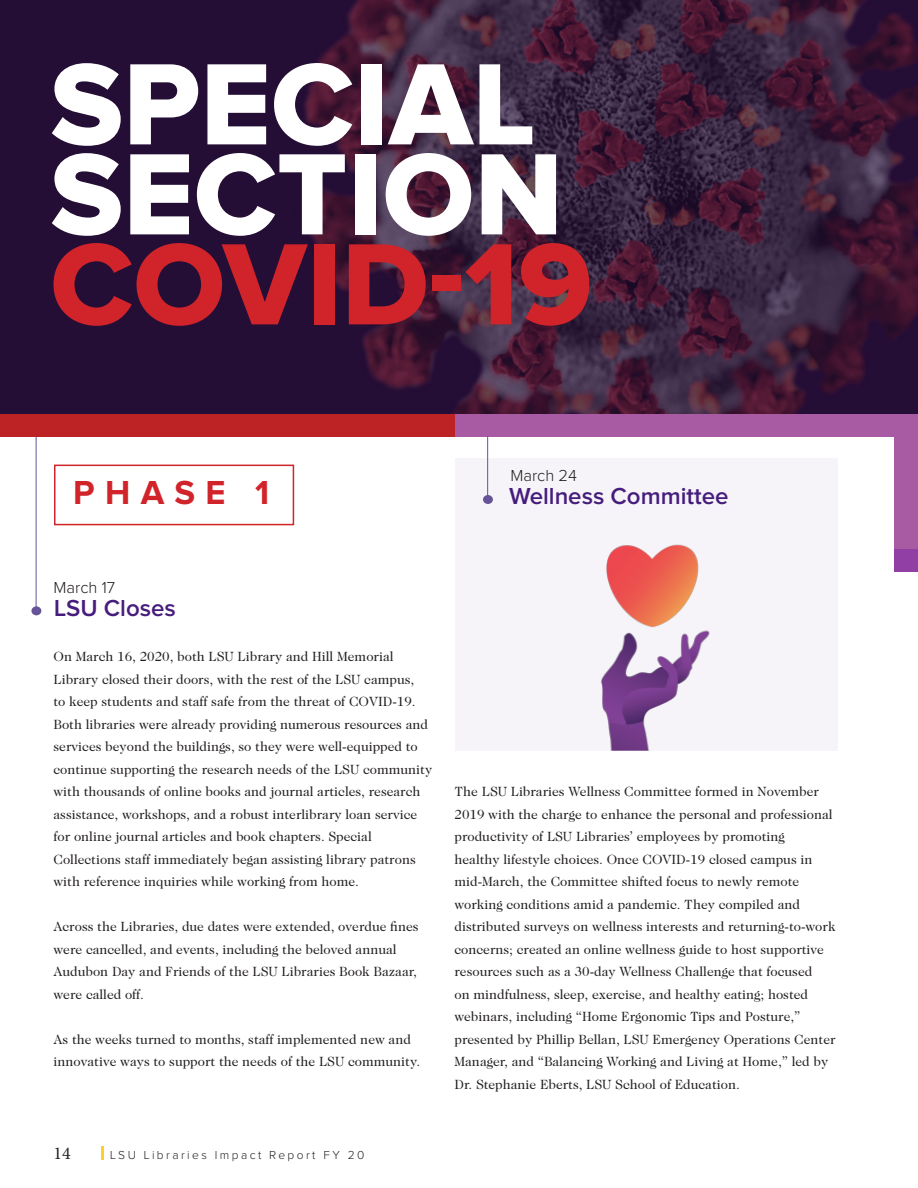
<style>
.page{position:relative;width:918px;height:1188px;background:#fff}
.page>*{position:absolute;margin:0;border:0;box-sizing:border-box;transform-origin:0 0}
.H1-Headline-COVID{font:120px "Proxima Nova Extrabld";color:#fff}
.H1-Headline-COVID-2{font:120px "Proxima Nova Extrabld";color:#d1232a}
.t1{font:700 34.5px "Proxima Nova";letter-spacing:.3em;color:#d1232a}
.H2-Headline-COVID-Le{font:600 24px "Proxima Nova";color:#461d7c}
.t2{font:18px "Minion Pro";color:#231f20}
.t3{font:300 16.5px "Proxima Nova";color:#231f20}
.P-CopyText-Black{font:13.5px/22.5px "Caslon 224 Std";color:#231f20}
.t4{font:300 12px "Proxima Nova";letter-spacing:.2em;color:#231f20}
</style>
<div class="page">
<svg style="left:102px;top:1146px;width:2px;height:14px"></svg>
<div style="left:454px;top:414px;width:464px;height:22px;background:#a85ba2"></div>
<div style="left:31px;top:606px;width:10px;height:9px;background:#675398;border-radius:50%"></div>
<hr style="left:36px;top:437px;width:1px;height:175px;background:#675398">
<div style="left:0;top:414px;width:454px;height:22px;background:#bd2225"></div>
<img style="left:0;top:0;width:918px;height:414px">
<div style="left:894px;top:414px;width:24px;height:145px;background:#a85ba2"></div>
<div style="left:455px;top:458px;width:382px;height:293px;background:#f6f4f8"></div>
<img style="left:601px;top:544px;width:109px;height:207px">
<div style="left:54px;top:465px;width:240px;height:60px;border:2px solid #d1232a"></div>
<div style="left:894px;top:549px;width:24px;height:23px;background:#923fa5"></div>
<hr style="left:487px;top:436px;width:1px;height:64px;background:#675398">
<div style="left:483px;top:495px;width:10px;height:9px;background:#675398;border-radius:50%"></div>
<h1 class="H1-Headline-COVID" style="left:50px;top:35px;width:487px">SPECIAL</h1>
<h1 class="H1-Headline-COVID" style="left:50px;top:125px;width:514px">SECTION</h1>
<h1 class="H1-Headline-COVID-2" style="left:50px;top:215px;width:544px">COVID-19</h1>
<p class="t1" style="left:73px;top:473px;width:198px">PHASE 1</p>
<p class="t3" style="left:510px;top:466px;width:68px">March 24</p>
<h2 class="H2-Headline-COVID-Le" style="left:509px;top:482px;width:221px">Wellness Committee</h2>
<p class="t3" style="left:54px;top:578px;width:63px">March 17</p>
<h2 class="H2-Headline-COVID-Le" style="left:54px;top:594px;width:123px">LSU Closes</h2>
<p class="P-CopyText-Black" style="left:54px;top:645px;width:380px">On March 16, 2020, both LSU Library and Hill Memorial Library closed their doors, with the rest of the LSU campus,<br>to keep students and staff safe from the threat of COVID-19.<br>Both libraries were already providing numerous resources and services beyond the buildings, so they were well-equipped to continue supporting the research needs of the LSU community with thousands of online books and journal articles, research assistance, workshops, and a robust interlibrary loan service for online journal articles and book chapters. Special Collections staff immediately began assisting library patrons with reference inquiries while working from home.</p>
<p class="P-CopyText-Black" style="left:54px;top:915px;width:367px">Across the Libraries, due dates were extended, overdue fines were cancelled, and events, including the beloved annual Audubon Day and Friends of the LSU Libraries Book Bazaar, were called off.</p>
<p class="P-CopyText-Black" style="left:54px;top:1028px;width:368px">As the weeks turned to months, staff implemented new and innovative ways to support the needs of the LSU community.</p>
<p class="P-CopyText-Black" style="left:454px;top:780px;width:383px">The LSU Libraries Wellness Committee formed in November 2019 with the charge to enhance the personal and professional productivity of LSU Libraries’ employees by promoting<br>healthy lifestyle choices. Once COVID-19 closed campus in mid-March, the Committee shifted focus to newly remote working conditions amid a pandemic. They compiled and distributed surveys on wellness interests and returning-to-work concerns; created an online wellness guide to host supportive resources such as a 30-day Wellness Challenge that focused<br>on mindfulness, sleep, exercise, and healthy eating; hosted webinars, including “Home Ergonomic Tips and Posture,” presented by Phillip Bellan, LSU Emergency Operations Center Manager, and “Balancing Working and Living at Home,” led by Dr. Stephanie Eberts, LSU School of Education.</p>
<h3 class="t2" style="left:54px;top:1142px;width:19px">14</h3>
<p class="t4" style="left:110px;top:1148px;width:256px">LSU Libraries Impact Report FY 20</p>
</div>
